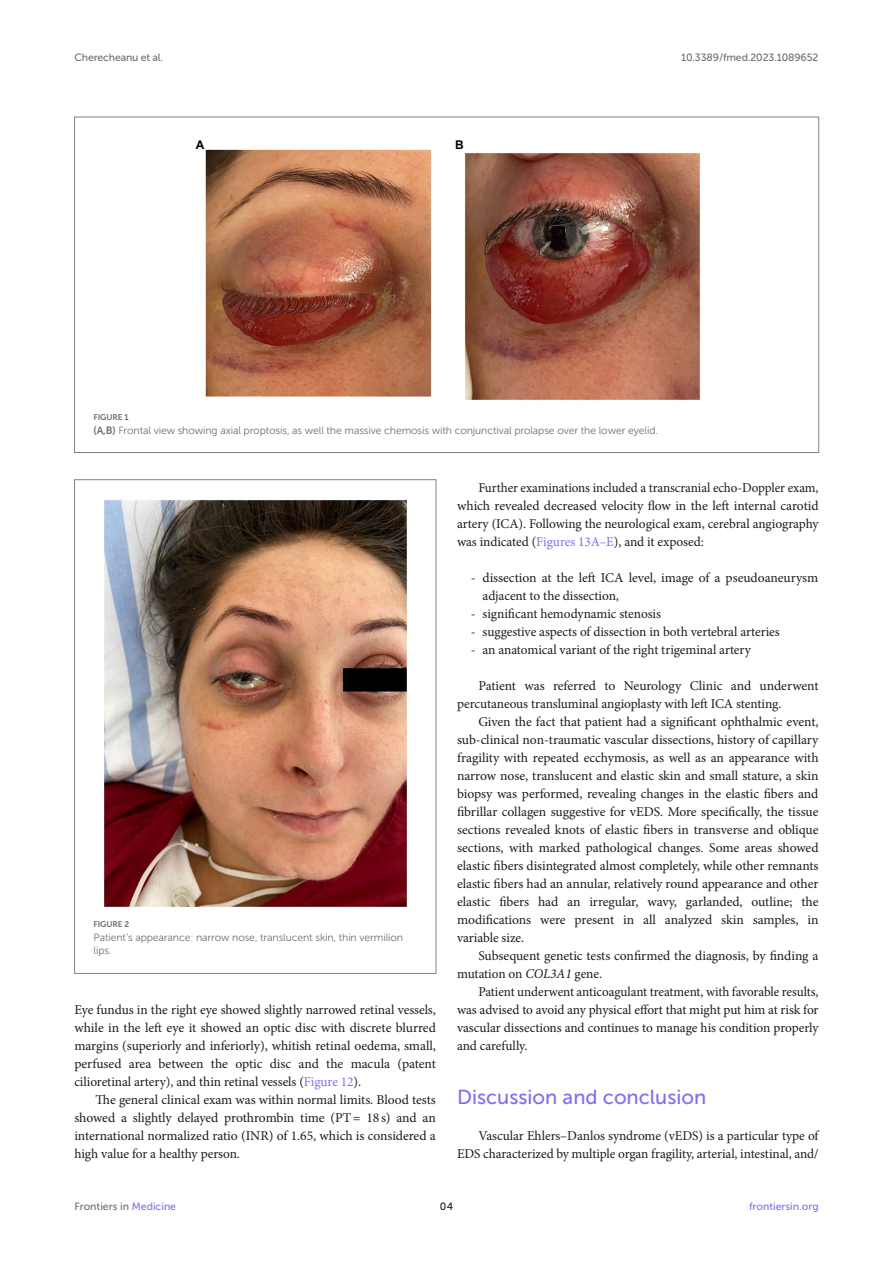
<style>
.page{position:relative;width:893px;height:1263px;background:#fff}
.page>*{position:absolute;margin:0;border:0;box-sizing:border-box;transform-origin:0 0}
.HEAD_1{font:20.25px "Museo Sans 500";color:#856df0}
.TEXT{font:13.5px/18px "Minion Pro";letter-spacing:-.005em;color:#1b1c1b;text-align:justify}
.TEXT_FLUSH{font:13.5px/18px "Minion Pro";letter-spacing:-.005em;color:#1b1c1b;text-align:right}
.BL_MID{font:13.5px "Minion Pro";letter-spacing:-.005em;color:#1b1c1b}
.BL_ABW{font:13.5px/18px "Minion Pro";letter-spacing:-.005em;color:#1b1c1b}
.BL_BLW{font:13.5px "Minion Pro";letter-spacing:-.005em;color:#1b1c1b}
.t1{font:700 12px "Arial";color:#000}
.FIG_LEG{font:10.5px/13.5px "Museo Sans 300";letter-spacing:-.01em;color:#706f70}
.t2{font:10.5px "Museo Sans 500";letter-spacing:-.015em;color:#706f70}
.t3{font:10.5px "Museo Sans 500";color:#856df0}
.t4{font:10.5px "Museo Sans 500";color:#1b1c1b}
.FIG_HD{font:8.25px "Museo Sans 700";letter-spacing:-.01em;color:#706f70}
.s1{font-family:"Museo Sans 700"}
.s2{color:#856df0}
.s3{font-style:italic}
</style>
<div class="page">
<img style="left:205px;top:149px;width:496px;height:252px">
<img style="left:104px;top:500px;width:303px;height:407px">
<p class="t2" style="left:74px;top:51px;width:90px">Cherecheanu et al.</p>
<p class="t2" style="left:681px;top:51px;width:139px">10.3389/fmed.2023.1089652</p>
<p class="t1" style="left:196px;top:136px;width:10px">A</p>
<p class="t1" style="left:455px;top:136px;width:10px">B</p>
<p class="FIG_HD" style="left:94px;top:413px;width:37px">FIGURE 1</p>
<p class="FIG_LEG" style="left:94px;top:423px;width:566px"><span class="s1">(A,B)</span> Frontal view showing axial proptosis, as well the massive chemosis with conjunctival prolapse over the lower eyelid.</p>
<p class="FIG_HD" style="left:94px;top:920px;width:37px">FIGURE 2</p>
<p class="FIG_LEG" style="left:94px;top:931px;width:311px">Patient’s appearance: narrow nose, translucent skin, thin vermilion lips.</p>
<p class="TEXT" style="left:74px;top:1001px;width:363px">Eye fundus in the right eye showed slightly narrowed retinal vessels, while in the left eye it showed an optic disc with discrete blurred margins (superiorly and inferiorly), whitish retinal oedema, small, perfused area between the optic disc and the macula (patent cilioretinal artery), and thin retinal vessels (<span class="s2">Figure 12</span>).</p>
<p class="TEXT" style="left:74px;top:1091px;width:363px;text-indent:21px">The general clinical exam was within normal limits. Blood tests showed a slightly delayed prothrombin time (PT= 18s) and an international normalized ratio (INR) of 1.65, which is considered a high value for a healthy person.</p>
<p class="TEXT" style="left:457px;top:479px;width:363px;text-indent:21px">Further examinations included a transcranial echo-Doppler exam, which revealed decreased velocity flow in the left internal carotid artery (ICA). Following the neurological exam, cerebral angiography was indicated (<span class="s2">Figures 13A–E</span>), and it exposed:</p>
<p class="BL_ABW" style="left:483px;top:569px;width:337px;text-indent:-12px">- dissection at the left ICA level, image of a pseudoaneurysm adjacent to the dissection,</p>
<p class="BL_MID" style="left:471px;top:605px;width:192px">- significant hemodynamic stenosis</p>
<p class="BL_MID" style="left:471px;top:623px;width:310px">- suggestive aspects of dissection in both vertebral arteries</p>
<p class="BL_BLW" style="left:471px;top:641px;width:282px">- an anatomical variant of the right trigeminal artery</p>
<p class="TEXT" style="left:457px;top:677px;width:363px;text-indent:21px">Patient was referred to Neurology Clinic and underwent percutaneous transluminal angioplasty with left ICA stenting.</p>
<p class="TEXT" style="left:457px;top:713px;width:363px;text-indent:21px">Given the fact that patient had a significant ophthalmic event, sub-clinical non-traumatic vascular dissections, history of capillary fragility with repeated ecchymosis, as well as an appearance with narrow nose, translucent and elastic skin and small stature, a skin biopsy was performed, revealing changes in the elastic fibers and fibrillar collagen suggestive for vEDS. More specifically, the tissue sections revealed knots of elastic fibers in transverse and oblique sections, with marked pathological changes. Some areas showed elastic fibers disintegrated almost completely, while other remnants elastic fibers had an annular, relatively round appearance and other elastic fibers had an irregular, wavy, garlanded, outline; the modifications were present in all analyzed skin samples, in variable size.</p>
<p class="TEXT" style="left:457px;top:947px;width:363px;text-indent:21px">Subsequent genetic tests confirmed the diagnosis, by finding a mutation on <span class="s3">COL3A1</span> gene.</p>
<p class="TEXT" style="left:457px;top:983px;width:363px;text-indent:21px">Patient underwent anticoagulant treatment, with favorable results, was advised to avoid any physical effort that might put him at risk for vascular dissections and continues to manage his condition properly and carefully.</p>
<p class="HEAD_1" style="left:457px;top:1086px;width:251px">Discussion and conclusion</p>
<p class="TEXT_FLUSH" style="left:457px;top:1127px;width:363px">Vascular Ehlers–Danlos syndrome (vEDS) is a particular type of<br>EDS characterized by multiple organ fragility, arterial, intestinal, and/</p>
<p class="t2" style="left:74px;top:1200px;width:103px">Frontiers in <span class="s2">Medicine</span></p>
<p class="t4" style="left:440px;top:1200px;width:15px">04</p>
<p class="t3" style="left:749px;top:1200px;width:71px">frontiersin.org</p>
</div>
